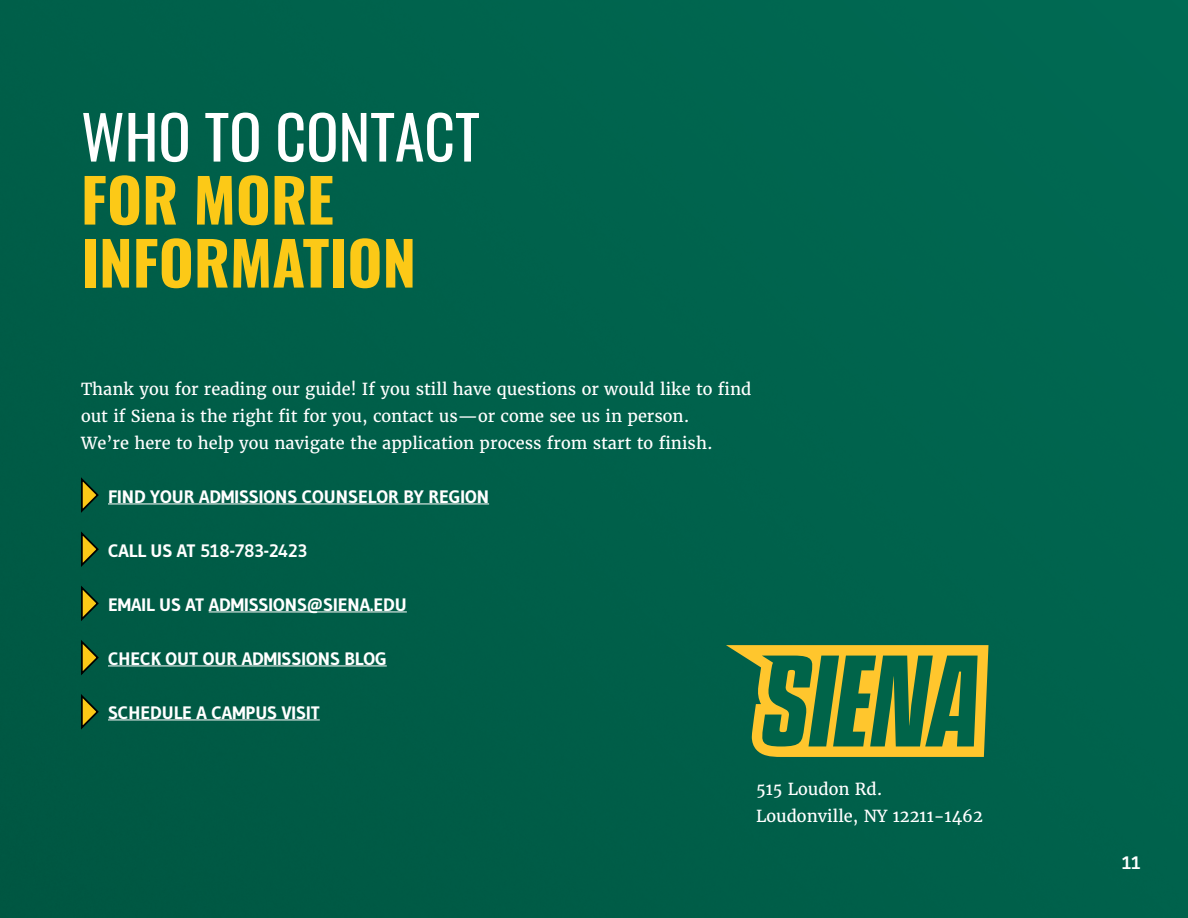
<style>
.page{position:relative;width:1188px;height:918px;background:#00604a}
.page>*{position:absolute;margin:0;border:0;box-sizing:border-box;transform-origin:0 0}
.t1{font:700 60px/63px "Oswald";color:#fcc917}
.t2{font:60px "Oswald";color:#fff}
.t3{font:700 18px "Gudea";color:#fff}
.t4{font:16.5px/27px "Merriweather";color:#fff}
</style>
<div class="page">
<hr style="left:108px;top:503px;width:381px;height:1px;background:#fff">
<hr style="left:209px;top:611px;width:198px;height:1px;background:#fff">
<hr style="left:108px;top:665px;width:279px;height:1px;background:#fff">
<hr style="left:108px;top:719px;width:212px;height:1px;background:#fff">
<svg style="left:79px;top:477px;width:21px;height:38px"></svg>
<svg style="left:79px;top:531px;width:21px;height:38px"></svg>
<svg style="left:79px;top:585px;width:21px;height:38px"></svg>
<svg style="left:79px;top:639px;width:21px;height:39px"></svg>
<svg style="left:79px;top:694px;width:21px;height:38px"></svg>
<svg style="left:726px;top:645px;width:262px;height:112px"></svg>
<h1 class="t2" style="left:81px;top:84px;width:400px">WHO TO CONTACT</h1>
<h1 class="t1" style="left:81px;top:172px;width:337px">FOR MORE<br>INFORMATION</h1>
<p class="t4" style="left:81px;top:375px;width:672px">Thank you for reading our guide! If you still have questions or would like to find out if Siena is the right fit for you, contact us—or come see us in person.<br>We’re here to help you navigate the application process from start to finish.</p>
<p class="t3" style="left:108px;top:485px;width:383px">FIND YOUR ADMISSIONS COUNSELOR BY REGION</p>
<p class="t3" style="left:108px;top:539px;width:201px">CALL US AT 518-783-2423</p>
<p class="t3" style="left:108px;top:593px;width:300px">EMAIL US AT ADMISSIONS@SIENA.EDU</p>
<p class="t3" style="left:108px;top:647px;width:280px">CHECK OUT OUR ADMISSIONS BLOG</p>
<p class="t3" style="left:108px;top:701px;width:213px">SCHEDULE A CAMPUS VISIT</p>
<p class="t4" style="left:756px;top:775px;width:228px">515 Loudon Rd.<br>Loudonville, NY 12211-1462</p>
<p class="t3" style="left:1122px;top:852px;width:20px">11</p>
</div>
